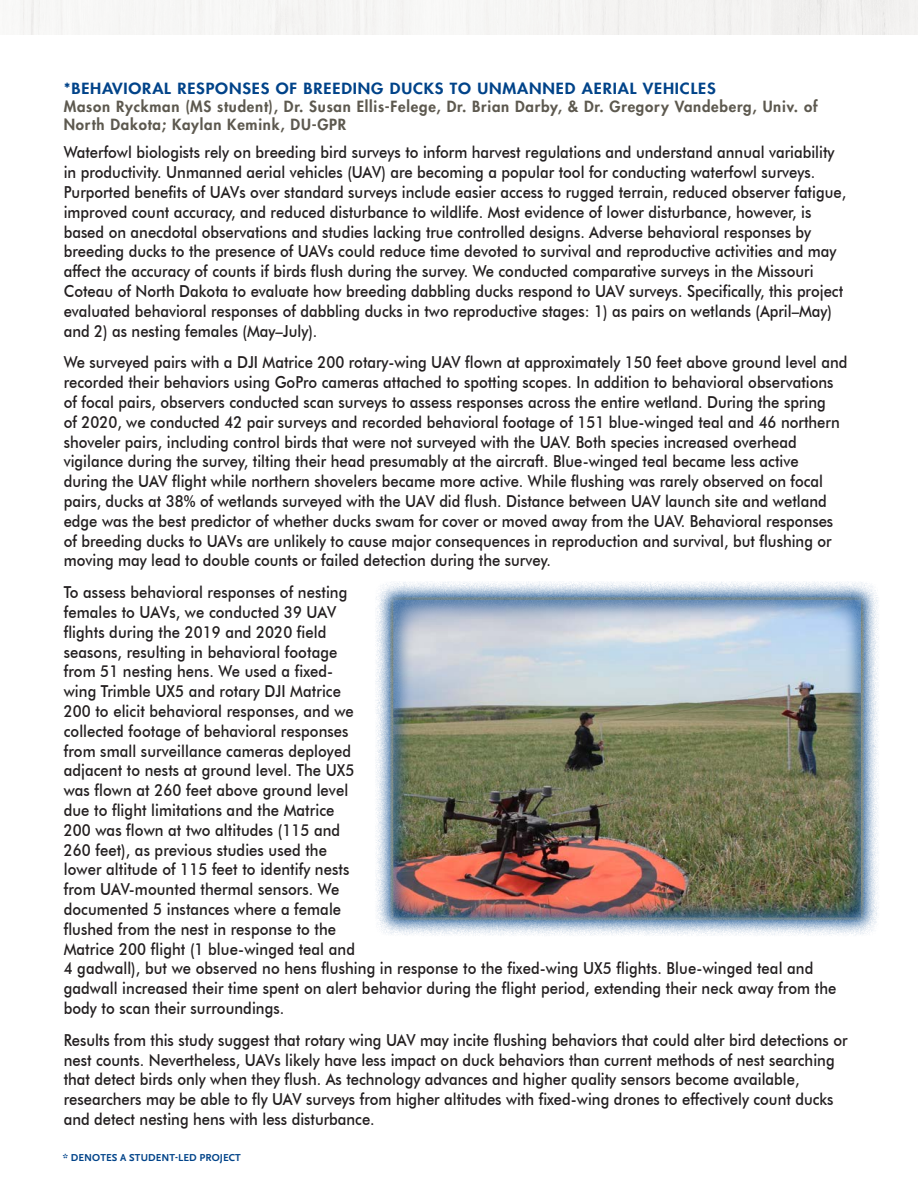
<style>
.page{position:relative;width:918px;height:1188px;background:#fff}
.page>*{position:absolute;margin:0;border:0;box-sizing:border-box;transform-origin:0 0}
.t1{font:500 16.5px/19.8px "Futura BT";color:#231f20;scale:.9 1}
.t2{font:800 15px/18px "Futura";letter-spacing:.05em;color:#5d594f}
.t3{font:800 15px "Futura";letter-spacing:.05em;color:#004389;scale:1.1 1}
.t4{font:700 10.5px "Scala Sans OT";letter-spacing:.01em;color:#004389}
</style>
<div class="page">
<div style="left:20px;top:0;width:898px;height:35px;background:#f5f5f3"></div>
<svg style="left:375px;top:581px;width:504px;height:355px"></svg>
<img style="left:394px;top:601px;width:466px;height:316px">
<p class="t3" style="left:64px;top:78px;width:594px">*BEHAVIORAL RESPONSES OF BREEDING DUCKS TO UNMANNED AERIAL VEHICLES</p>
<p class="t2" style="left:64px;top:97px;width:755px">Mason Ryckman (MS student), Dr. Susan Ellis-Felege, Dr. Brian Darby, &amp; Dr. Gregory Vandeberg, Univ. of<br>North Dakota; Kaylan Kemink, DU-GPR</p>
<p class="t1" style="left:64px;top:142px;width:871px">Waterfowl biologists rely on breeding bird surveys to inform harvest regulations and understand annual variability in productivity. Unmanned aerial vehicles (UAV) are becoming a popular tool for conducting waterfowl surveys.<br>Purported benefits of UAVs over standard surveys include easier access to rugged terrain, reduced observer fatigue, improved count accuracy, and reduced disturbance to wildlife. Most evidence of lower disturbance, however, is based on anecdotal observations and studies lacking true controlled designs. Adverse behavioral responses by breeding ducks to the presence of UAVs could reduce time devoted to survival and reproductive activities and may affect the accuracy of counts if birds flush during the survey. We conducted comparative surveys in the Missouri Coteau of North Dakota to evaluate how breeding dabbling ducks respond to UAV surveys. Specifically, this project evaluated behavioral responses of dabbling ducks in two reproductive stages: 1) as pairs on wetlands (April–May) and 2) as nesting females (May–July).</p>
<p class="t1" style="left:64px;top:352px;width:872px">We surveyed pairs with a DJI Matrice 200 rotary-wing UAV flown at approximately 150 feet above ground level and recorded their behaviors using GoPro cameras attached to spotting scopes. In addition to behavioral observations of focal pairs, observers conducted scan surveys to assess responses across the entire wetland. During the spring<br>of 2020, we conducted 42 pair surveys and recorded behavioral footage of 151 blue-winged teal and 46 northern shoveler pairs, including control birds that were not surveyed with the UAV. Both species increased overhead vigilance during the survey, tilting their head presumably at the aircraft. Blue-winged teal became less active<br>during the UAV flight while northern shovelers became more active. While flushing was rarely observed on focal pairs, ducks at 38% of wetlands surveyed with the UAV did flush. Distance between UAV launch site and wetland edge was the best predictor of whether ducks swam for cover or moved away from the UAV. Behavioral responses of breeding ducks to UAVs are unlikely to cause major consequences in reproduction and survival, but flushing or moving may lead to double counts or failed detection during the survey.</p>
<p class="t1" style="left:64px;top:582px;width:860px">To assess behavioral responses of nesting<br>females to UAVs, we conducted 39 UAV<br>flights during the 2019 and 2020 field<br>seasons, resulting in behavioral footage<br>from 51 nesting hens. We used a fixed-<br>wing Trimble UX5 and rotary DJI Matrice<br>200 to elicit behavioral responses, and we<br>collected footage of behavioral responses<br>from small surveillance cameras deployed<br>adjacent to nests at ground level. The UX5<br>was flown at 260 feet above ground level<br>due to flight limitations and the Matrice<br>200 was flown at two altitudes (115 and<br>260 feet), as previous studies used the<br>lower altitude of 115 feet to identify nests<br>from UAV-mounted thermal sensors. We<br>documented 5 instances where a female<br>flushed from the nest in response to the<br>Matrice 200 flight (1 blue-winged teal and<br>4 gadwall), but we observed no hens flushing in response to the fixed-wing UX5 flights. Blue-winged teal and gadwall increased their time spent on alert behavior during the flight period, extending their neck away from the body to scan their surroundings.</p>
<p class="t1" style="left:64px;top:1030px;width:872px">Results from this study suggest that rotary wing UAV may incite flushing behaviors that could alter bird detections or nest counts. Nevertheless, UAVs likely have less impact on duck behaviors than current methods of nest searching that detect birds only when they flush. As technology advances and higher quality sensors become available, researchers may be able to fly UAV surveys from higher altitudes with fixed-wing drones to effectively count ducks and detect nesting hens with less disturbance.</p>
<p class="t4" style="left:63px;top:1152px;width:179px">* DENOTES A STUDENT-LED PROJECT</p>
</div>
